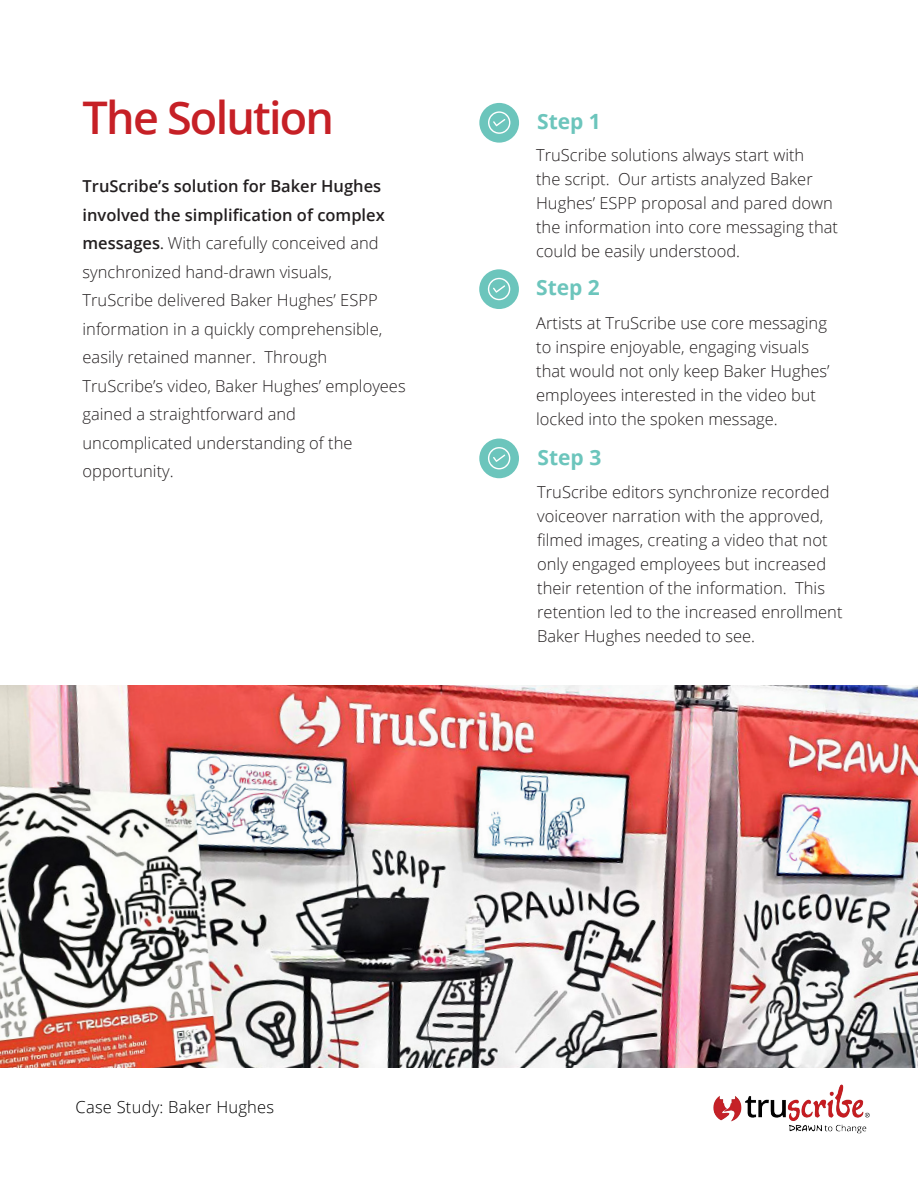
<style>
.page{position:relative;width:918px;height:1188px;background:#fff}
.page>*{position:absolute;margin:0;border:0;box-sizing:border-box;transform-origin:0 0}
.ISIAN{font:600 45px "Open Sans";letter-spacing:-.04em;color:#c62026}
.t1{font:700 21px "Open Sans";color:#6cc5bc}
.ISIAN-2{font:300 16.5px/24px "Open Sans";color:#231f20}
.t2{font:300 16.5px "Open Sans";letter-spacing:.015em;color:#000}
.s1{font-weight:600}
.s2{font-family:"Minion Pro";font-weight:400}
.s3{font-style:inherit}
.s4{color:#fff}
</style>
<div class="page">
<div style="left:479px;top:103px;width:40px;height:40px;background:#6cc5bc;border-radius:50%"></div>
<svg style="left:488px;top:111px;width:22px;height:23px"></svg>
<img style="left:0;top:686px;width:918px;height:382px">
<div style="left:479px;top:269px;width:40px;height:40px;background:#6cc5bc;border-radius:50%"></div>
<svg style="left:488px;top:278px;width:22px;height:22px"></svg>
<div style="left:479px;top:439px;width:40px;height:39px;background:#6cc5bc;border-radius:50%"></div>
<svg style="left:488px;top:447px;width:22px;height:22px"></svg>
<img style="left:713px;top:1084px;width:157px;height:50px">
<p class="ISIAN" style="left:83px;top:87px;width:253px">The Solution</p>
<p class="ISIAN-2" style="left:83px;top:172px;width:325px;line-height:28.5px"><span class="s1">TruScribe’s solution for Baker Hughes involved the simplification of complex messages</span><span class="s2">.</span> With carefully conceived and synchronized hand-drawn visuals, TruScribe delivered Baker Hughes’ ESPP information in a quickly comprehensible, easily retained manner. Through TruScribe’s video, Baker Hughes’ employees gained a straightforward and uncomplicated understanding of the opportunity.</p>
<p class="t1" style="left:537px;top:106px;width:65px">Step <span class="s3">1</span></p>
<p class="ISIAN-2" style="left:536px;top:143px;width:303px">TruScribe solutions always start with<br>the script. Our artists analyzed Baker Hughes’ ESPP proposal and pared down the information into core messaging that could be easily understood.</p>
<p class="t1" style="left:536px;top:273px;width:65px">Step <span class="s3">2</span></p>
<p class="ISIAN-2" style="left:536px;top:311px;width:295px">Artists at TruScribe use core messaging to inspire enjoyable, engaging visuals that would not only keep Baker Hughes’ employees interested in the video but locked into the spoken message.</p>
<p class="t1" style="left:538px;top:442px;width:65px">Step <span class="s3">3</span></p>
<p class="ISIAN-2" style="left:537px;top:479px;width:307px">TruScribe editors synchronize recorded voiceover narration with the approved, filmed images, creating a video that not only engaged employees but increased their retention of the information. This retention led to the increased enrollment Baker Hughes needed to see.</p>
<p class="t2" style="left:66px;top:1096px;width:209px"><span class="s4">E</span>Case Study: Baker Hughes</p>
</div>
